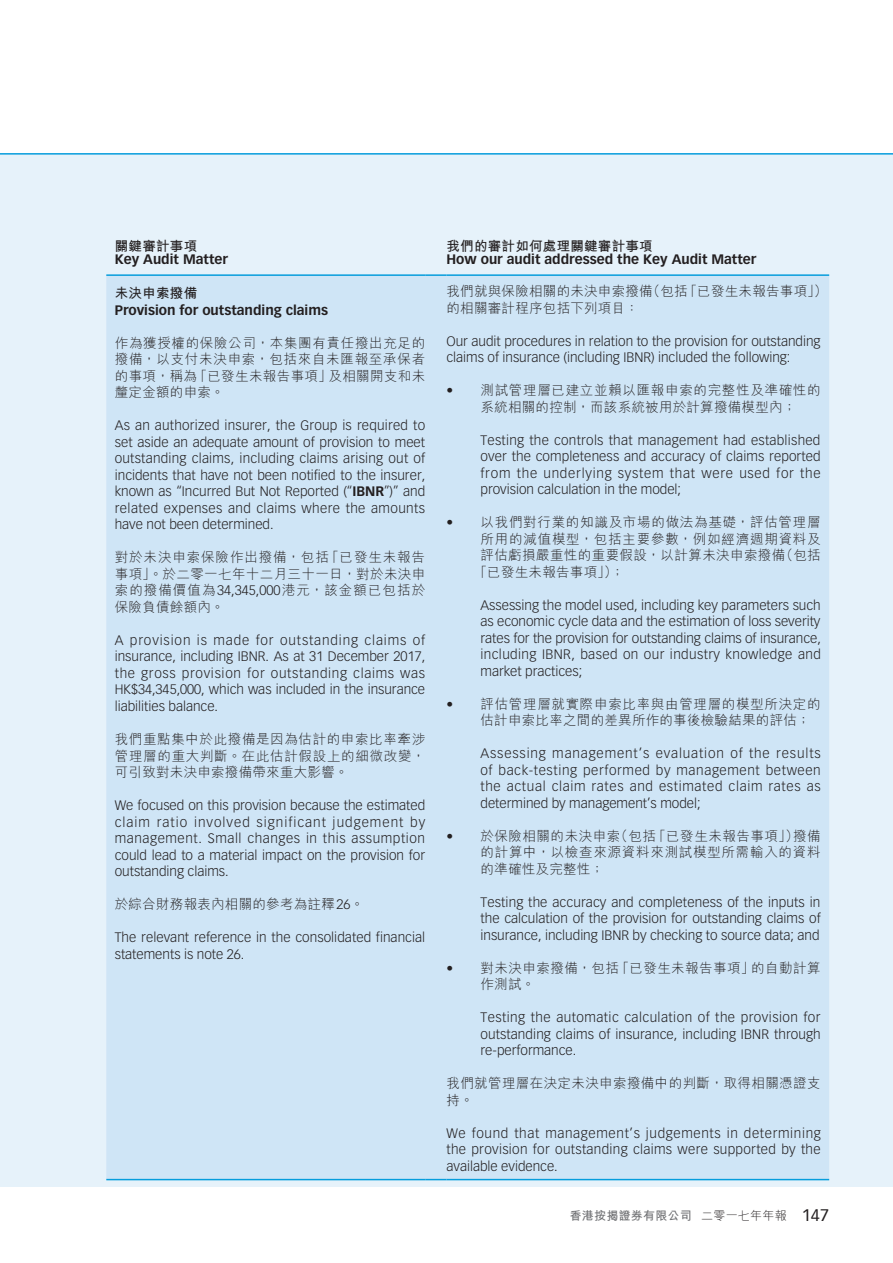
<style>
.page{position:relative;width:893px;height:1263px;background:#fff}
.page>*{position:absolute;margin:0;border:0;box-sizing:border-box;transform-origin:0 0}
._50_Table_txt{font:300 13.5px/16.5px "Vectora LT Std";color:#231f20;text-align:justify}
._50_Table_txt-2{font:300 13.5px/16.5px "M Hei HK";letter-spacing:.03em;color:#231f20;text-align:justify}
._50_Table_txt-3{font:300 13.5px/16.5px "M Hei HK";letter-spacing:.05em;color:#231f20}
._50_Table_txt-4{font:700 13.5px "Vectora LT Std";color:#231f20}
._50_Table_txt-5{font:700 13.5px "M Hei HK";letter-spacing:.02em;color:#231f20}
._50_Table_txt-6{font:300 13.5px "M Hei HK";letter-spacing:.055em;color:#231f20}
._50_Table_txt-7{font:300 13.5px "M Hei HK";letter-spacing:.06em;color:#231f20}
.t1{font:700 12px "M Hei HK";letter-spacing:.02em;color:#6c6d70}
.s1{font-weight:700}
.s2{font-family:"Vectora LT Std"}
.s3{font-weight:300;color:#231f20}
.s4{font-family:"Vectora LT Std";font-weight:400;font-size:16.5px;color:#231f20}
</style>
<div class="page">
<div style="left:0;top:154px;width:893px;height:1032px;background:#e6f2fa"></div>
<hr style="left:0;top:153px;width:893px;height:2px;background:#069ddc">
<div style="left:106px;top:276px;width:723px;height:903px;background:#cfe5f6"></div>
<hr style="left:106px;top:274px;width:319px;height:2px;background:#069ddc">
<hr style="left:425px;top:274px;width:21px;height:2px;background:#069ddc">
<hr style="left:446px;top:274px;width:383px;height:2px;background:#069ddc">
<hr style="left:106px;top:1179px;width:319px;height:1px;background:#069ddc">
<svg style="left:425px;top:1179px;width:21px;height:1px"></svg>
<hr style="left:446px;top:1179px;width:383px;height:1px;background:#069ddc">
<p class="_50_Table_txt-5" style="left:115px;top:236px;width:84px">關鍵審計事項</p>
<p class="_50_Table_txt-5" style="left:446px;top:236px;width:208px">我們的審計如何處理關鍵審計事項</p>
<p class="_50_Table_txt-4" style="left:115px;top:251px;width:115px">Key Audit Matter</p>
<p class="_50_Table_txt-4" style="left:446px;top:251px;width:311px">How our audit addressed the Key Audit Matter</p>
<p class="_50_Table_txt-5" style="left:115px;top:284px;width:84px">未決申索撥備</p>
<p class="_50_Table_txt-4" style="left:115px;top:302px;width:215px">Provision for outstanding claims</p>
<p class="_50_Table_txt-2" style="left:115px;top:335px;width:312px">作為獲授權的保險公司，本集團有責任撥出充足的撥備，以支付未決申索，包括來自未匯報至承保者的事項，稱為「已發生未報告事項」及相關開支和未釐定金額的申索。</p>
<p class="_50_Table_txt" style="left:115px;top:418px;width:312px">As an authorized insurer, the Group is required to set aside an adequate amount of provision to meet outstanding claims, including claims arising out of incidents that have not been notified to the insurer, known as “Incurred But Not Reported (“<span class="s1">IBNR</span>”)” and related expenses and claims where the amounts have not been determined.</p>
<p class="_50_Table_txt-2" style="left:115px;top:549px;width:312px">對於未決申索保險作出撥備，包括「已發生未報告事項」。於二零一七年十二月三十一日，對於未決申索的撥備價值為<span class="s2">34,345,000</span>港元，該金額已包括於保險負債餘額內。</p>
<p class="_50_Table_txt" style="left:115px;top:632px;width:312px">A provision is made for outstanding claims of insurance, including IBNR. As at 31 December 2017, the gross provision for outstanding claims was HK$34,345,000, which was included in the insurance liabilities balance.</p>
<p class="_50_Table_txt-2" style="left:115px;top:731px;width:312px">我們重點集中於此撥備是因為估計的申索比率牽涉管理層的重大判斷。在此估計假設上的細微改變，可引致對未決申索撥備帶來重大影響。</p>
<p class="_50_Table_txt" style="left:115px;top:797px;width:312px">We focused on this provision because the estimated claim ratio involved significant judgement by management. Small changes in this assumption could lead to a material impact on the provision for outstanding claims.</p>
<p class="_50_Table_txt-2" style="left:115px;top:896px;width:251px">於綜合財務報表內相關的參考為註釋<span class="s2">26</span>。</p>
<p class="_50_Table_txt" style="left:115px;top:929px;width:312px">The relevant reference in the consolidated financial statements is note 26.</p>
<p class="_50_Table_txt-2" style="left:446px;top:283px;width:382px">我們就與保險相關的未決申索撥備（包括「已發生未報告事項」）的相關審計程序包括下列項目：</p>
<p class="_50_Table_txt" style="left:446px;top:333px;width:376px">Our audit procedures in relation to the provision for outstanding claims of insurance (including IBNR) included the following:</p>
<p class="_50_Table_txt-3" style="left:480px;top:382px;width:342px;text-indent:-34px"><span class="s2">•</span> 測試管理層已建立並賴以匯報申索的完整性及準確性的系統相關的控制，而該系統被用於計算撥備模型內；</p>
<p class="_50_Table_txt" style="left:480px;top:432px;width:342px">Testing the controls that management had established over the completeness and accuracy of claims reported from the underlying system that were used for the provision calculation in the model;</p>
<p class="_50_Table_txt-6" style="left:446px;top:515px;width:376px"><span class="s2">•</span> 以我們對行業的知識及市場的做法為基礎，評估管理層</p>
<p class="_50_Table_txt-7" style="left:480px;top:532px;width:342px">所用的減值模型，包括主要參數，例如經濟週期資料及</p>
<p class="_50_Table_txt-2" style="left:480px;top:547px;width:342px">評估虧損嚴重性的重要假設，以計算未決申索撥備（包括</p>
<p class="_50_Table_txt-2" style="left:474px;top:563px;width:152px">「已發生未報告事項」）；</p>
<p class="_50_Table_txt" style="left:480px;top:597px;width:342px">Assessing the model used, including key parameters such as economic cycle data and the estimation of loss severity rates for the provision for outstanding claims of insurance, including IBNR, based on our industry knowledge and market practices;</p>
<p class="_50_Table_txt-3" style="left:480px;top:695px;width:342px;text-indent:-34px"><span class="s2">•</span> 評估管理層就實際申索比率與由管理層的模型所決定的估計申索比率之間的差異所作的事後檢驗結果的評估；</p>
<p class="_50_Table_txt" style="left:480px;top:745px;width:342px">Assessing management’s evaluation of the results of back-testing performed by management between the actual claim rates and estimated claim rates as determined by management’s model;</p>
<p class="_50_Table_txt-2" style="left:480px;top:827px;width:342px;text-indent:-34px"><span class="s2">•</span> 於保險相關的未決申索（包括「已發生未報告事項」）撥備的計算中，以檢查來源資料來測試模型所需輸入的資料的準確性及完整性；</p>
<p class="_50_Table_txt" style="left:480px;top:894px;width:342px">Testing the accuracy and completeness of the inputs in the calculation of the provision for outstanding claims of insurance, including IBNR by checking to source data; and</p>
<p class="_50_Table_txt-2" style="left:480px;top:959px;width:342px;text-indent:-34px"><span class="s2">•</span> 對未決申索撥備，包括「已發生未報告事項」的自動計算作測試。</p>
<p class="_50_Table_txt" style="left:480px;top:1009px;width:342px">Testing the automatic calculation of the provision for outstanding claims of insurance, including IBNR through re-performance.</p>
<p class="_50_Table_txt-2" style="left:446px;top:1075px;width:376px">我們就管理層在決定未決申索撥備中的判斷，取得相關憑證支持。</p>
<p class="_50_Table_txt" style="left:446px;top:1125px;width:376px">We found that management’s judgements in determining the provision for outstanding claims were supported by the available evidence.</p>
<p class="t1" style="left:570px;top:1207px;width:261px">香港按揭證券有限公司 <span class="s3">二零一七年年報</span> <span class="s4">147</span></p>
</div>
